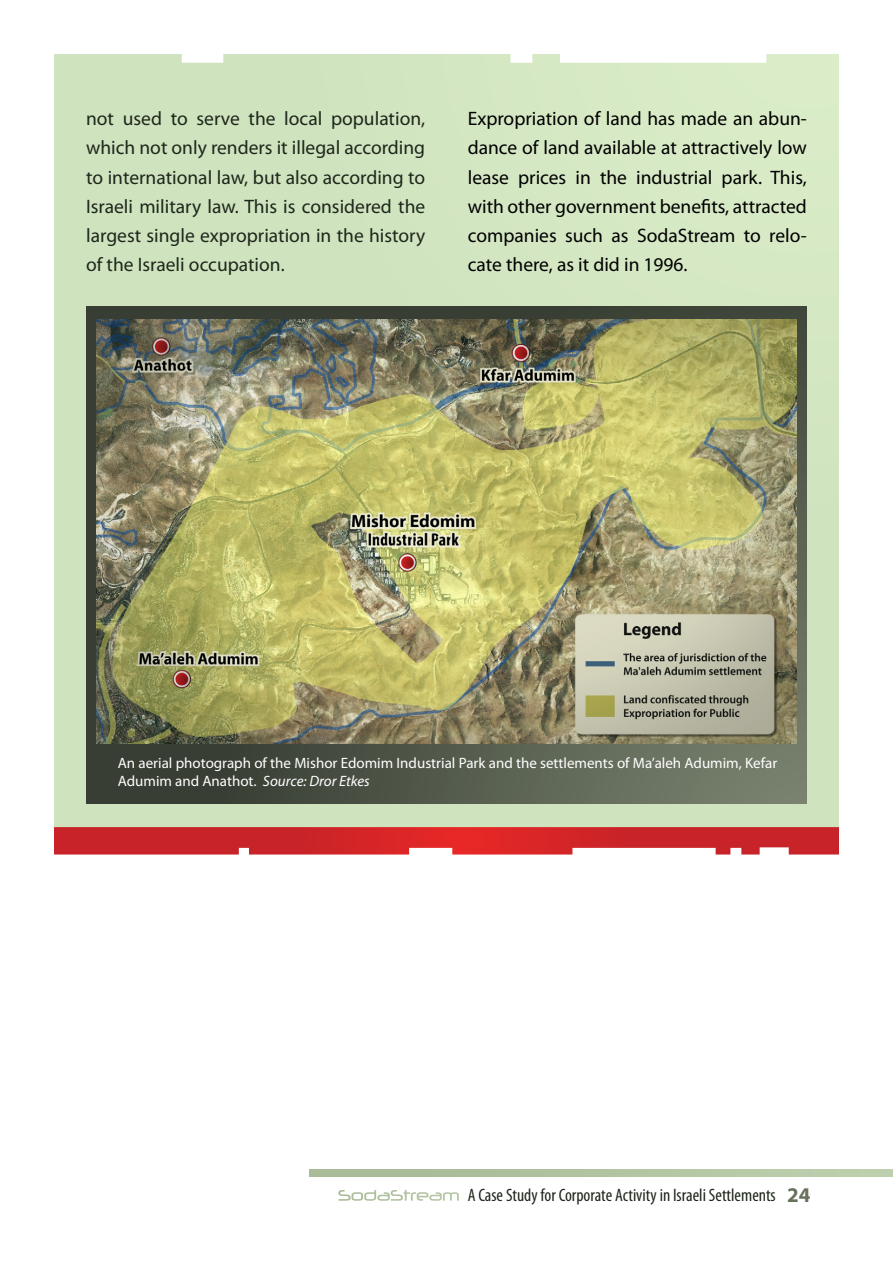
<style>
.page{position:relative;width:893px;height:1263px;background:#fff}
.page>*{position:absolute;margin:0;border:0;box-sizing:border-box;transform-origin:0 0}
.t1{font:19.5px/29.2px "Myriad Pro";color:#1e271b;text-align:justify}
.t2{font:19.5px/29.2px "Myriad Pro";color:#000;text-align:justify}
.t3{font:condensed 18px "Myriad Pro";color:#1e271b}
.t4{font:15px/18px "Myriad Pro";color:#fff}
.s1{font-style:italic}
.s2{font-family:"Neuropol";font-stretch:normal;color:#fff}
.s3{font-weight:700;font-stretch:normal;font-size:21px;color:#67725d}
</style>
<div class="page">
<div style="left:309px;top:1169px;width:584px;height:8px;background:#b1c3a1"></div>
<div style="left:54px;top:54px;width:785px;height:773px;background:#d1e4c0"></div>
<svg style="left:54px;top:827px;width:785px;height:27px;background:#d13337"></svg>
<svg style="left:86px;top:306px;width:721px;height:497px;background:#4e5547"></svg>
<img style="left:96px;top:319px;width:701px;height:424px">
<p class="t1" style="left:86px;top:104px;width:341px">not used to serve the local population, which not only renders it illegal according to international law, but also according to Israeli military law. This is considered the largest single expropriation in the history of the Israeli occupation.</p>
<p class="t2" style="left:468px;top:104px;width:341px">Expropriation of land has made an abun&shy;dance of land available at attractively low lease prices in the industrial park. This, with other government benefits, attracted companies such as SodaStream to relo&shy;cate there, as it did in 1996.</p>
<p class="t4" style="left:118px;top:754px;width:661px">An aerial photograph of the Mishor Edomim Industrial Park and the settlements of Ma’aleh Adumim, Kefar<br>Adumim and Anathot. <span class="s1">Source: Dror Etkes</span></p>
<p class="t3" style="left:338px;top:1184px;width:474px"><span class="s2">SodaStream</span> A Case Study for Corporate Activity in Israeli Settlements <span class="s3">24</span></p>
</div>
